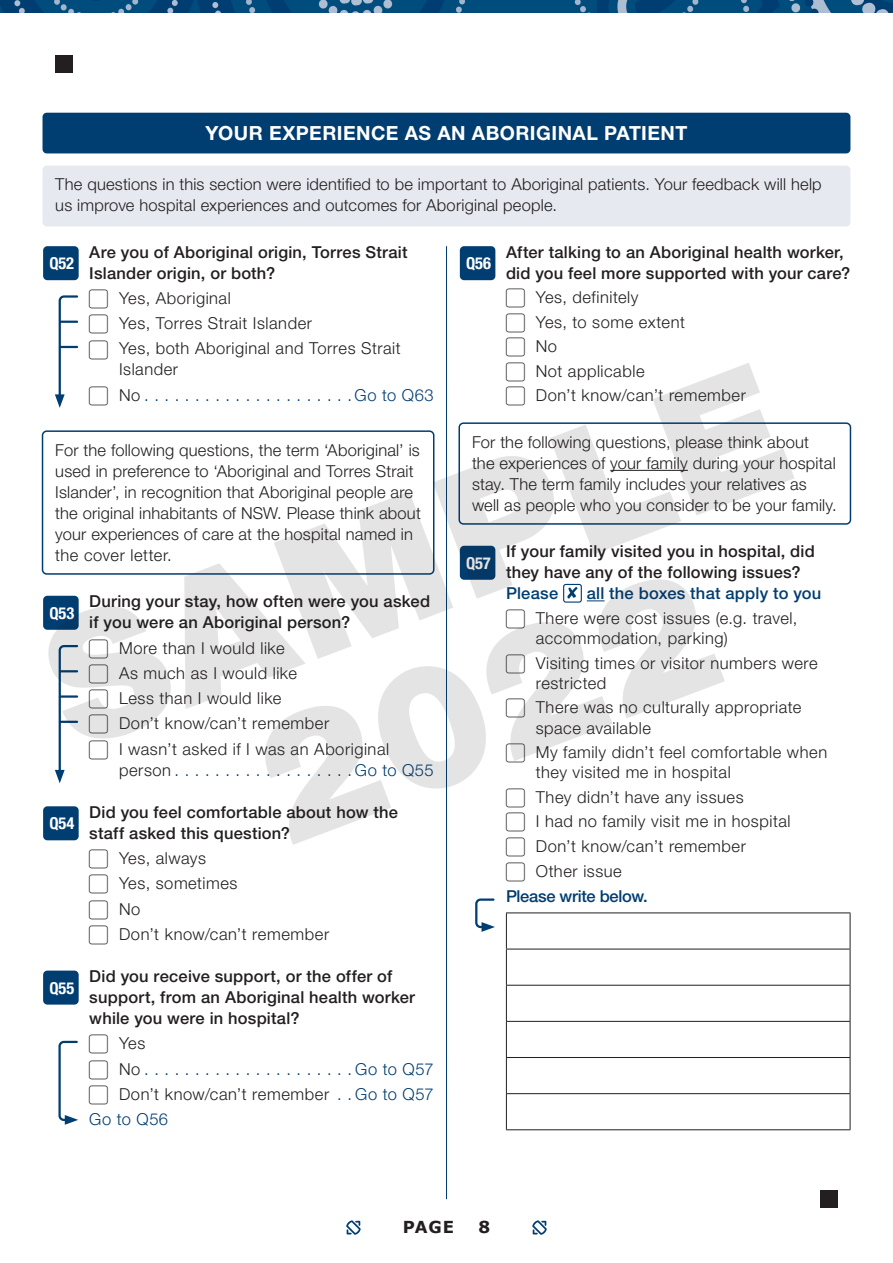
<style>
.page{position:relative;width:893px;height:1263px;background:#fff}
.page>*{position:absolute;margin:0;border:0;box-sizing:border-box;transform-origin:0 0}
.Section_Header{font:700 19.5px "Helvetica Neue LT Std";letter-spacing:.025em;color:#fff}
.Instructional_text_s{font:300 16.5px/21px "Helvetica Neue LT Std";letter-spacing:.025em;color:#231f20}
.Question_1{font:500 16.5px/21px "Helvetica Neue LT Std";letter-spacing:.015em;color:#231f20}
.Instructional_text{font:300 16.5px/21px "Helvetica Neue LT Std";letter-spacing:.01em;color:#231f20}
._1_Col_Tick_Box_GO_T{font:300 16.5px "Helvetica Neue LT Std";letter-spacing:.035em;color:#003d71}
.Question_1-2{font:500 16.5px "Helvetica Neue LT Std";letter-spacing:.01em;color:#003d71}
.t1{font:700 condensed 16.5px "Helvetica Neue LT Std";letter-spacing:-.01em;color:#fff}
.Paragraph_Style_1{font:500 16.5px "Helvetica Neue LT Std";letter-spacing:-.015em;color:#003d71}
.t2{font:700 16.5px "Verdana";color:#231f20}
.s1{color:#003d71}
</style>
<div class="page">
<img style="left:0;top:0;width:893px;height:13px">
<hr style="left:446px;top:246px;width:1px;height:953px;background:#003d71">
<div style="left:43px;top:113px;width:807px;height:40px;background:#003d71;border-radius:4px"></div>
<div style="left:43px;top:166px;width:807px;height:60px;background:#e6e9f0;border-radius:4px"></div>
<svg style="left:507px;top:913px;width:343px;height:216px"></svg>
<hr style="left:506px;top:912px;width:344px;height:1px;background:#231f20">
<hr style="left:506px;top:913px;width:1px;height:36px;background:#231f20">
<hr style="left:850px;top:913px;width:1px;height:36px;background:#231f20">
<hr style="left:506px;top:949px;width:344px;height:1px;background:#231f20">
<hr style="left:506px;top:949px;width:1px;height:36px;background:#231f20">
<hr style="left:850px;top:949px;width:1px;height:36px;background:#231f20">
<hr style="left:506px;top:985px;width:344px;height:1px;background:#231f20">
<hr style="left:506px;top:985px;width:1px;height:36px;background:#231f20">
<hr style="left:850px;top:985px;width:1px;height:36px;background:#231f20">
<hr style="left:506px;top:1021px;width:344px;height:1px;background:#231f20">
<hr style="left:506px;top:1022px;width:1px;height:35px;background:#231f20">
<hr style="left:850px;top:1022px;width:1px;height:35px;background:#231f20">
<hr style="left:506px;top:1057px;width:344px;height:1px;background:#231f20">
<hr style="left:506px;top:1058px;width:1px;height:35px;background:#231f20">
<hr style="left:850px;top:1058px;width:1px;height:35px;background:#231f20">
<hr style="left:506px;top:1093px;width:344px;height:1px;background:#231f20">
<hr style="left:506px;top:1094px;width:1px;height:35px;background:#231f20">
<hr style="left:850px;top:1094px;width:1px;height:35px;background:#231f20">
<hr style="left:506px;top:1129px;width:344px;height:1px;background:#231f20">
<div style="left:43px;top:246px;width:36px;height:34px;background:#003d71;border-radius:4px"></div>
<svg style="left:58px;top:295px;width:21px;height:68px"></svg>
<svg style="left:55px;top:748px;width:10px;height:35px"></svg>
<div style="left:43px;top:806px;width:36px;height:34px;background:#003d71;border-radius:4px"></div>
<div style="left:43px;top:970px;width:36px;height:34px;background:#003d71;border-radius:4px"></div>
<svg style="left:58px;top:1040px;width:20px;height:85px"></svg>
<div style="left:460px;top:246px;width:35px;height:34px;background:#003d71;border-radius:4px"></div>
<svg style="left:475px;top:898px;width:20px;height:34px"></svg>
<svg style="left:346px;top:1220px;width:15px;height:15px"></svg>
<svg style="left:532px;top:1220px;width:15px;height:15px"></svg>
<div style="left:821px;top:1191px;width:17px;height:17px;background:#231f20"></div>
<div style="left:55px;top:55px;width:17px;height:17px;background:#231f20"></div>
<svg style="left:265px;top:748px;width:283px;height:97px"></svg>
<svg style="left:41px;top:363px;width:754px;height:385px"></svg>
<p class="Section_Header" style="left:206px;top:121px;width:483px">YOUR EXPERIENCE AS AN ABORIGINAL PATIENT</p>
<p class="Instructional_text" style="left:55px;top:173px;width:768px">The questions in this section were identified to be important to Aboriginal patients. Your feedback will help us improve hospital experiences and outcomes for Aboriginal people.</p>
<p class="Question_1" style="left:89px;top:241px;width:320px">Are you of Aboriginal origin, Torres Strait<br>Islander origin, or both?</p>
<p class="Instructional_text_s" style="left:89px;top:287px;width:143px">■ Yes, Aboriginal</p>
<p class="Instructional_text_s" style="left:89px;top:312px;width:224px">■ Yes, Torres Strait Islander</p>
<p class="Instructional_text_s" style="left:119px;top:338px;width:283px;text-indent:-30px">■ Yes, both Aboriginal and Torres Strait<br>Islander</p>
<p class="_1_Col_Tick_Box_GO_T" style="left:355px;top:385px;width:81px">Go to Q63</p>
<p class="Question_1" style="left:506px;top:241px;width:346px">After talking to an Aboriginal health worker, did you feel more supported with your care?</p>
<p class="Instructional_text_s" style="left:506px;top:286px;width:134px">■ Yes, definitely</p>
<p class="Instructional_text_s" style="left:506px;top:311px;width:180px">■ Yes, to some extent</p>
<p class="Instructional_text_s" style="left:506px;top:335px;width:53px">■ No</p>
<p class="Instructional_text_s" style="left:506px;top:360px;width:140px">■ Not applicable</p>
<p class="Instructional_text_s" style="left:506px;top:384px;width:241px">■ Don’t know/can’t remember</p>
<p class="Instructional_text_s" style="left:472px;top:431px;width:366px">For the following questions, please think about<br>the experiences of your family during your hospital stay. The term family includes your relatives as well as people who you consider to be your family.</p>
<p class="Question_1" style="left:506px;top:541px;width:310px">If your family visited you in hospital, did they have any of the following issues?<br><span class="s1">Please</span></p>
<p class="t1" style="left:50px;top:253px;width:26px">Q52</p>
<p class="t1" style="left:466px;top:253px;width:26px">Q56</p>
<p class="Instructional_text_s" style="left:55px;top:439px;width:367px">For the following questions, the term ‘Aboriginal’ is used in preference to ‘Aboriginal and Torres Strait Islander’, in recognition that Aboriginal people are the original inhabitants of NSW. Please think about your experiences of care at the hospital named in the cover letter.</p>
<p class="Question_1" style="left:89px;top:591px;width:342px">During your stay, how often were you asked if you were an Aboriginal person?</p>
<p class="Instructional_text_s" style="left:89px;top:637px;width:197px">■ More than I would like</p>
<p class="Instructional_text_s" style="left:89px;top:662px;width:209px">■ As much as I would like</p>
<p class="Instructional_text_s" style="left:89px;top:687px;width:194px">■ Less than I would like</p>
<p class="Instructional_text_s" style="left:89px;top:712px;width:241px">■ Don’t know/can’t remember</p>
<p class="Instructional_text_s" style="left:119px;top:738px;width:272px;text-indent:-30px">■ I wasn’t asked if I was an Aboriginal person<span class="s1">..................</span></p>
<p class="t1" style="left:466px;top:553px;width:26px">Q57</p>
<p class="Question_1-2" style="left:587px;top:583px;width:236px">all the boxes that apply to you</p>
<p class="Instructional_text_s" style="left:536px;top:607px;width:263px;line-height:20.2px;text-indent:-30px">■ There were cost issues (e.g. travel, accommodation, parking)</p>
<p class="Instructional_text_s" style="left:536px;top:652px;width:283px;line-height:20.2px;text-indent:-30px">■ Visiting times or visitor numbers were restricted</p>
<p class="Instructional_text_s" style="left:536px;top:697px;width:267px;line-height:20.2px;text-indent:-30px">■ There was no culturally appropriate space available</p>
<p class="Instructional_text_s" style="left:536px;top:742px;width:293px;line-height:20.2px;text-indent:-30px">■ My family didn’t feel comfortable when they visited me in hospital</p>
<p class="Instructional_text_s" style="left:506px;top:786px;width:239px">■ They didn’t have any issues</p>
<p class="Instructional_text_s" style="left:506px;top:810px;width:286px">■ I had no family visit me in hospital</p>
<p class="Instructional_text_s" style="left:506px;top:835px;width:241px">■ Don’t know/can’t remember</p>
<p class="Instructional_text_s" style="left:506px;top:860px;width:117px">■ Other issue</p>
<p class="Paragraph_Style_1" style="left:506px;top:886px;width:143px">Please write below.</p>
<p class="t1" style="left:50px;top:603px;width:26px">Q53</p>
<p class="_1_Col_Tick_Box_GO_T" style="left:355px;top:759px;width:80px">Go to Q55</p>
<p class="Question_1" style="left:89px;top:801px;width:310px">Did you feel comfortable about how the staff asked this question?</p>
<p class="Instructional_text_s" style="left:89px;top:847px;width:118px">■ Yes, always</p>
<p class="Instructional_text_s" style="left:89px;top:872px;width:150px">■ Yes, sometimes</p>
<p class="Instructional_text_s" style="left:89px;top:898px;width:53px">■ No</p>
<p class="Instructional_text_s" style="left:89px;top:923px;width:241px">■ Don’t know/can’t remember</p>
<p class="Question_1" style="left:89px;top:965px;width:327px">Did you receive support, or the offer of support, from an Aboriginal health worker while you were in hospital?</p>
<p class="Instructional_text_s" style="left:89px;top:1032px;width:58px">■ Yes</p>
<p class="_1_Col_Tick_Box_GO_T" style="left:355px;top:1059px;width:80px">Go to Q57</p>
<p class="Instructional_text_s" style="left:89px;top:1083px;width:346px">■ Don’t know/can’t remember<span class="s1">.. Go to Q57</span></p>
<p class="_1_Col_Tick_Box_GO_T" style="left:89px;top:1109px;width:80px">Go to Q56</p>
<p class="t1" style="left:50px;top:813px;width:26px">Q54</p>
<p class="t1" style="left:50px;top:978px;width:26px">Q55</p>
<p class="t2" style="left:403px;top:1215px;width:53px">PAGE</p>
<p class="t2" style="left:478px;top:1215px;width:13px">8</p>
</div>
